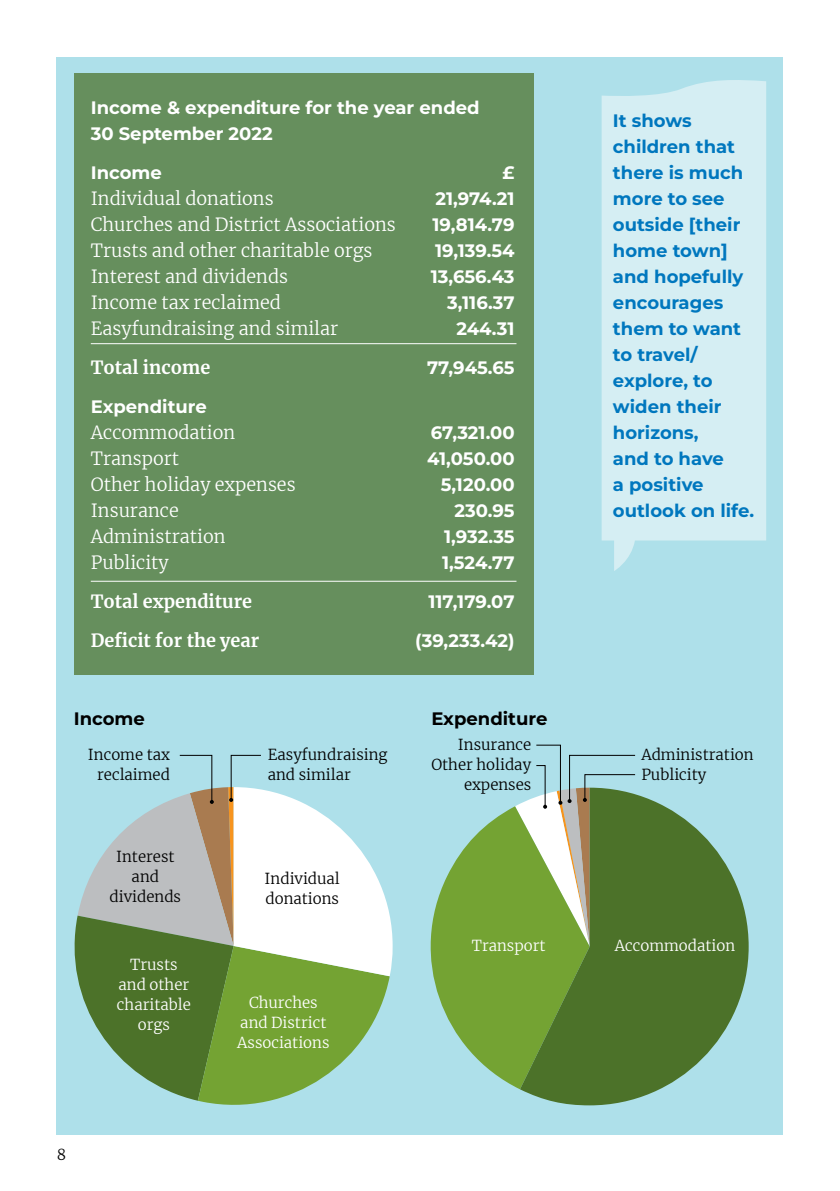
<style>
.page{position:relative;width:840px;height:1191px;background:#fff}
.page>*{position:absolute;margin:0;border:0;box-sizing:border-box;transform-origin:0 0}
.t1{font:300 18px/26px "Merriweather";color:#fff}
.t2{font:700 18px/26px "Montserrat";color:#fff;text-align:right}
.t3{font:700 18px/26px "Montserrat";color:#0077be}
.t4{font:700 18px/39px "Merriweather";color:#fff}
.t5{font:700 18px "Montserrat";color:#000}
.t6{font:300 15px/20px "Merriweather";color:#000}
.t7{font:300 15px/20px "Merriweather";color:#fff;text-align:center}
</style>
<div class="page">
<div style="left:57px;top:57px;width:725px;height:1077px;background:#aee0ea"></div>
<div style="left:74px;top:74px;width:459px;height:601px;background:#668f5d"></div>
<svg style="left:430px;top:807px;width:89px;height:282px;fill:#74a333"></svg>
<svg style="left:519px;top:794px;width:229px;height:311px;fill:#4c7229"></svg>
<svg style="left:74px;top:754px;width:318px;height:351px"></svg>
<svg style="left:514px;top:744px;width:121px;height:202px"></svg>
<hr style="left:91px;top:343px;width:425px;height:1px;background:#fff">
<hr style="left:91px;top:581px;width:425px;height:1px;background:#fff">
<svg style="left:601px;top:80px;width:164px;height:491px;background:#d1ecf2"></svg>
<p class="t2" style="left:91px;top:94px;width:390px;text-align:left">Income &amp; expenditure for the year ended<br>30 September 2022</p>
<p class="t2" style="left:91px;top:159px;width:73px">Income</p>
<p class="t1" style="left:91px;top:185px;width:306px">Individual donations<br>Churches and District Associations<br>Trusts and other charitable orgs<br>Interest and dividends<br>Income tax reclaimed<br>Easyfundraising and similar</p>
<p class="t4" style="left:91px;top:347px;width:121px">Total income</p>
<p class="t2" style="left:91px;top:393px;width:117px">Expenditure</p>
<p class="t1" style="left:91px;top:419px;width:206px">Accommodation<br>Transport<br>Other holiday expenses<br>Insurance<br>Administration<br>Publicity</p>
<p class="t4" style="left:91px;top:581px;width:170px">Total expenditure<br>Deficit for the year</p>
<p class="t2" style="left:430px;top:159px;width:85px">£<br>21,974.21<br>19,814.79<br>19,139.54<br>13,656.43<br>3,116.37<br>244.31</p>
<p class="t2" style="left:427px;top:354px;width:89px">77,945.65</p>
<p class="t2" style="left:427px;top:419px;width:89px">67,321.00<br>41,050.00<br>5,120.00<br>230.95<br>1,932.35<br>1,524.77</p>
<p class="t2" style="left:415px;top:581px;width:101px;line-height:39px">117,179.07 (39,233.42)</p>
<p class="t5" style="left:74px;top:706px;width:73px">Income</p>
<p class="t5" style="left:431px;top:706px;width:117px">Expenditure</p>
<p class="t3" style="left:612px;top:107px;width:143px">It shows children that there is much more to see outside [their home town] and hopefully encourages them to want to travel/ explore, to widen their horizons,<br>and to have<br>a positive outlook on life.</p>
<p class="t6" style="left:431px;top:733px;width:101px;text-align:right">Insurance<br>Other holiday expenses</p>
<p class="t6" style="left:88px;top:743px;width:84px;text-align:right">Income tax reclaimed</p>
<p class="t6" style="left:267px;top:743px;width:121px">Easyfundraising and similar</p>
<p class="t6" style="left:641px;top:743px;width:114px">Administration<br>Publicity</p>
<p class="t6" style="left:110px;top:846px;width:73px;text-align:center">Interest and dividends</p>
<p class="t7" style="left:117px;top:954px;width:75px">Trusts and other charitable orgs</p>
<p class="t6" style="left:264px;top:868px;width:77px">Individual donations</p>
<p class="t7" style="left:237px;top:992px;width:94px">Churches and District<br>Associations</p>
<p class="t7" style="left:471px;top:935px;width:75px">Transport</p>
<p class="t7" style="left:614px;top:935px;width:122px">Accommodation</p>
<p class="t6" style="left:57px;top:1144px;width:11px">8</p>
</div>
